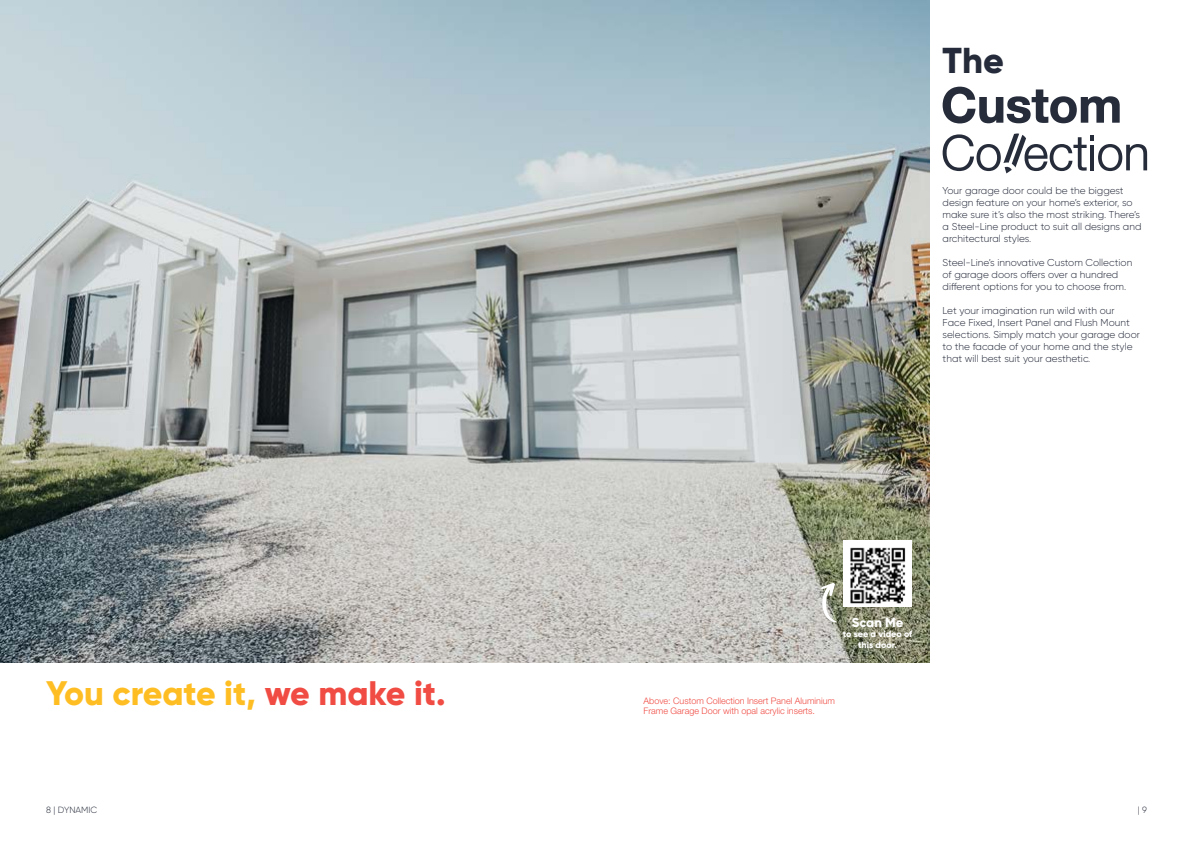
<style>
.page{position:relative;width:1191px;height:842px;background:#fff}
.page>*{position:absolute;margin:0;border:0;box-sizing:border-box;transform-origin:0 0}
.t1{font:800 36px "Gilroy";color:#252b3a}
.t2{font:800 34px "Gilroy";color:#febe23}
.t3{font:800 13px "Gilroy";color:#fff}
.t4{font:300 10px/12px "Gilroy";color:#252b3a}
.t5{font:300 9px/10.8px "Helvetica Neue LT Std";color:#f04c43}
.t6{font:800 9px/10.8px "Gilroy";letter-spacing:-.005em;color:#fff;text-align:center}
.t7{font:300 9px "Gilroy";color:#252b3a}
.s1{color:#f04c43}
.s2{color:#252b39}
.s3{font-family:"Helvetica Neue"}
</style>
<div class="page">
<img style="left:0;top:0;width:929px;height:662px">
<svg style="left:821px;top:582px;width:15px;height:41px"></svg>
<img style="left:843px;top:540px;width:68px;height:67px">
<svg style="left:942px;top:87px;width:177px;height:36px"></svg>
<svg style="left:942px;top:133px;width:205px;height:40px"></svg>
<h2 class="t2" style="left:46px;top:672px;width:401px">You create it, <span class="s1">we make it.</span></h2>
<p class="t7" style="left:46px;top:804px;width:53px">8 | DYNAMIC</p>
<h1 class="t1" style="left:942px;top:38px;width:63px">T<span class="s2">h</span>e</h1>
<p class="t4" style="left:942px;top:184px;width:200px">Your garage door could be the biggest design feature on your home’s exterior, so make sure it’s also the most striking. There’s a Steel-Line product to suit all designs and architectural styles.</p>
<p class="t4" style="left:942px;top:256px;width:191px">Steel-Line’s innovative Custom Collection of garage doors offers over a hundred different options for you to choose from.</p>
<p class="t4" style="left:942px;top:304px;width:199px">Let your imagination run wild with our Face Fixed, Insert Panel and Flush Mount selections. Simply match your garage door to the facade of your home and the style that will best suit your aesthetic.</p>
<h3 class="t3" style="left:851px;top:614px;width:53px">Scan Me</h3>
<p class="t6" style="left:843px;top:629px;width:71px">to see a video of this door.</p>
<p class="t5" style="left:643px;top:695px;width:193px"><span class="s3">Above:</span> Custom Collection Insert Panel Aluminium<br>Frame Garage Door with opal acrylic inserts.</p>
<p class="t7" style="left:1137px;top:804px;width:11px">| 9</p>
</div>
